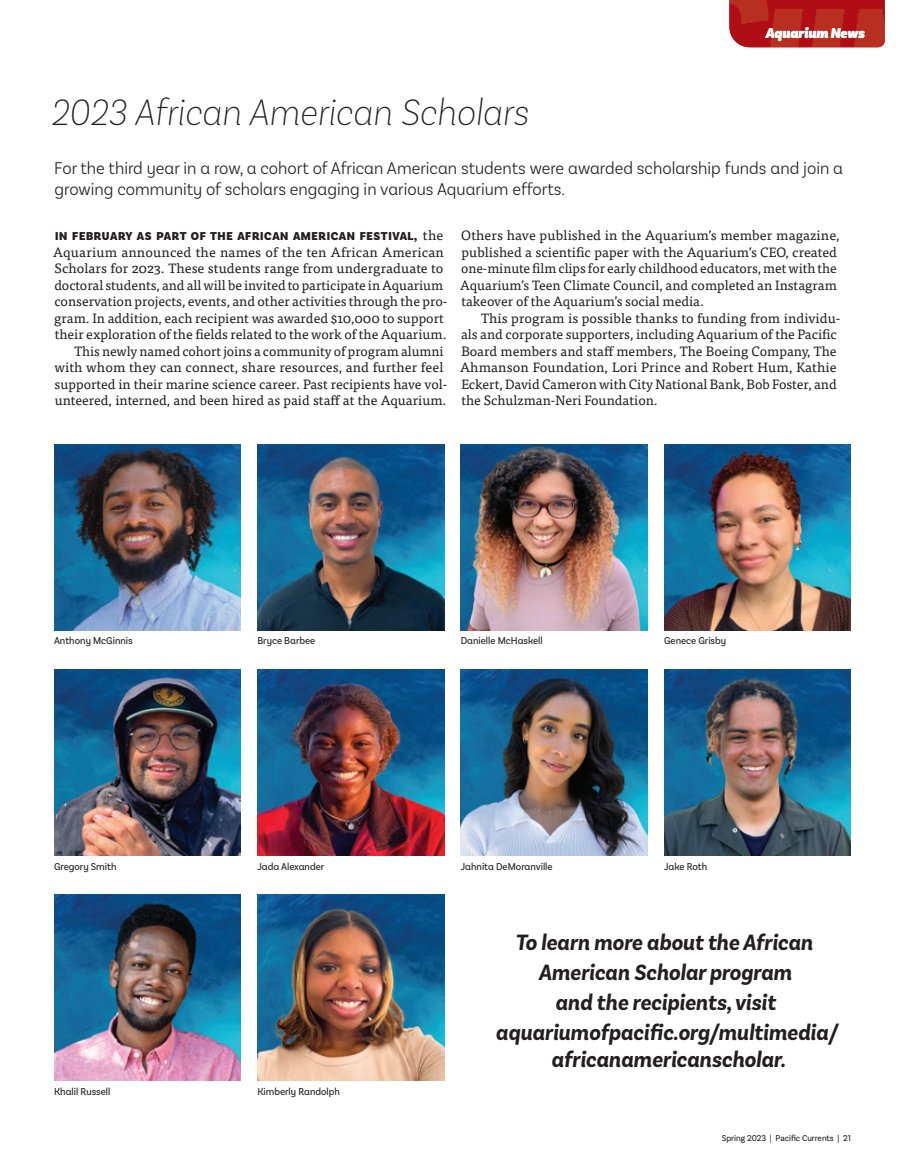
<style>
.page{position:relative;width:905px;height:1175px;background:#fff}
.page>*{position:absolute;margin:0;border:0;box-sizing:border-box;transform-origin:0 0}
.News_-_Title_-_Small{font:italic 200 39px "Basic Sans Narrow";color:#231f20}
.News_-_Pull_Quote{font:italic 700 23.25px/30px "Basic Sans Narrow";color:#231f20;text-align:center}
.News_-_Subtitle{font:300 18px/21px "Basic Sans Alt Narrow";color:#231f20}
.t1{font:italic 900 15px "Basic Sans Narrow";color:#fff}
.News_-_P{font:13.5px/16.5px "Tisa Pro";color:#231f20}
.News_-_LEAD{font:13.5px/16.5px "Tisa Pro";color:#231f20}
.News_-_LEAD-2{font:900 12px "Basic Sans Narrow";letter-spacing:.05em;color:#231f20}
.Basic_-_Caption{font:10.5px "Basic Sans Alt Narrow";color:#231f20}
.t2{font:9px "Basic Sans Narrow";color:#231f20}
.s1{font-family:"Tisa Pro";font-weight:400;font-size:13.5px}
</style>
<div class="page">
<img style="left:54px;top:444px;width:187px;height:186px">
<img style="left:258px;top:444px;width:186px;height:186px">
<img style="left:460px;top:444px;width:187px;height:186px">
<img style="left:664px;top:444px;width:186px;height:186px">
<img style="left:54px;top:669px;width:186px;height:186px">
<img style="left:258px;top:669px;width:186px;height:186px">
<img style="left:460px;top:669px;width:187px;height:186px">
<img style="left:664px;top:669px;width:186px;height:186px">
<img style="left:54px;top:894px;width:187px;height:186px">
<img style="left:258px;top:894px;width:186px;height:186px">
<img style="left:729px;top:0;width:155px;height:47px">
<p class="t1" style="left:765px;top:24px;width:100px">Aquarium News</p>
<p class="News_-_Title_-_Small" style="left:51px;top:91px;width:479px">2023 African American Scholars</p>
<p class="News_-_Subtitle" style="left:54px;top:158px;width:790px">For the third year in a row, a cohort of African American students were awarded scholarship funds and join a growing community of scholars engaging in various Aquarium efforts.</p>
<p class="News_-_LEAD-2" style="left:55px;top:229px;width:389px">IN FEBRUARY AS PART OF THE AFRICAN AMERICAN FESTIVAL, <span class="s1">the</span></p>
<p class="News_-_LEAD" style="left:53px;top:243px;width:395px">Aquarium announced the names of the ten African American Scholars for 2023. These students range from undergraduate to doctoral students, and all will be invited to participate in Aquarium conservation projects, events, and other activities through the pro&shy;gram. In addition, each recipient was awarded $10,000 to support their exploration of the fields related to the work of the Aquarium.</p>
<p class="News_-_P" style="left:54px;top:342px;width:394px;text-indent:20px">This newly named cohort joins a community of program alumni with whom they can connect, share resources, and further feel supported in their marine science career. Past recipients have vol&shy;unteered, interned, and been hired as paid staff at the Aquarium.</p>
<p class="News_-_P" style="left:460px;top:226px;width:381px">Others have published in the Aquarium’s member magazine, published a scientific paper with the Aquarium’s CEO, created one-minute film clips for early childhood educators, met with the Aquarium’s Teen Climate Council, and completed an Instagram takeover of the Aquarium’s social media.</p>
<p class="News_-_P" style="left:460px;top:309px;width:382px;text-indent:21px">This program is possible thanks to funding from individu&shy;als and corporate supporters, including Aquarium of the Pacific Board members and staff members, The Boeing Company, The Ahmanson Foundation, Lori Prince and Robert Hum, Kathie Eckert, David Cameron with City National Bank, Bob Foster, and the Schulzman-Neri Foundation.</p>
<p class="Basic_-_Caption" style="left:54px;top:635px;width:80px">Anthony McGinnis</p>
<p class="Basic_-_Caption" style="left:257px;top:635px;width:59px">Bryce Barbee</p>
<p class="Basic_-_Caption" style="left:460px;top:635px;width:83px">Danielle McHaskell</p>
<p class="Basic_-_Caption" style="left:664px;top:635px;width:64px">Genece Grisby</p>
<p class="Basic_-_Caption" style="left:54px;top:860px;width:64px">Gregory Smith</p>
<p class="Basic_-_Caption" style="left:257px;top:860px;width:68px">Jada Alexander</p>
<p class="Basic_-_Caption" style="left:460px;top:860px;width:93px">Jahnita DeMoranville</p>
<p class="Basic_-_Caption" style="left:664px;top:860px;width:45px">Jake Roth</p>
<p class="News_-_Pull_Quote" style="left:495px;top:928px;width:343px">To learn more about the African<br>American Scholar program<br>and the recipients, visit aquariumofpacific.org/multimedia/</p>
<p class="News_-_Pull_Quote" style="left:551px;top:1045px;width:235px">africanamericanscholar.</p>
<p class="Basic_-_Caption" style="left:54px;top:1085px;width:58px">Khalil Russell</p>
<p class="Basic_-_Caption" style="left:257px;top:1085px;width:84px">Kimberly Randolph</p>
<p class="t2" style="left:721px;top:1133px;width:131px">Spring 2023 | Pacific Currents | 21</p>
</div>
